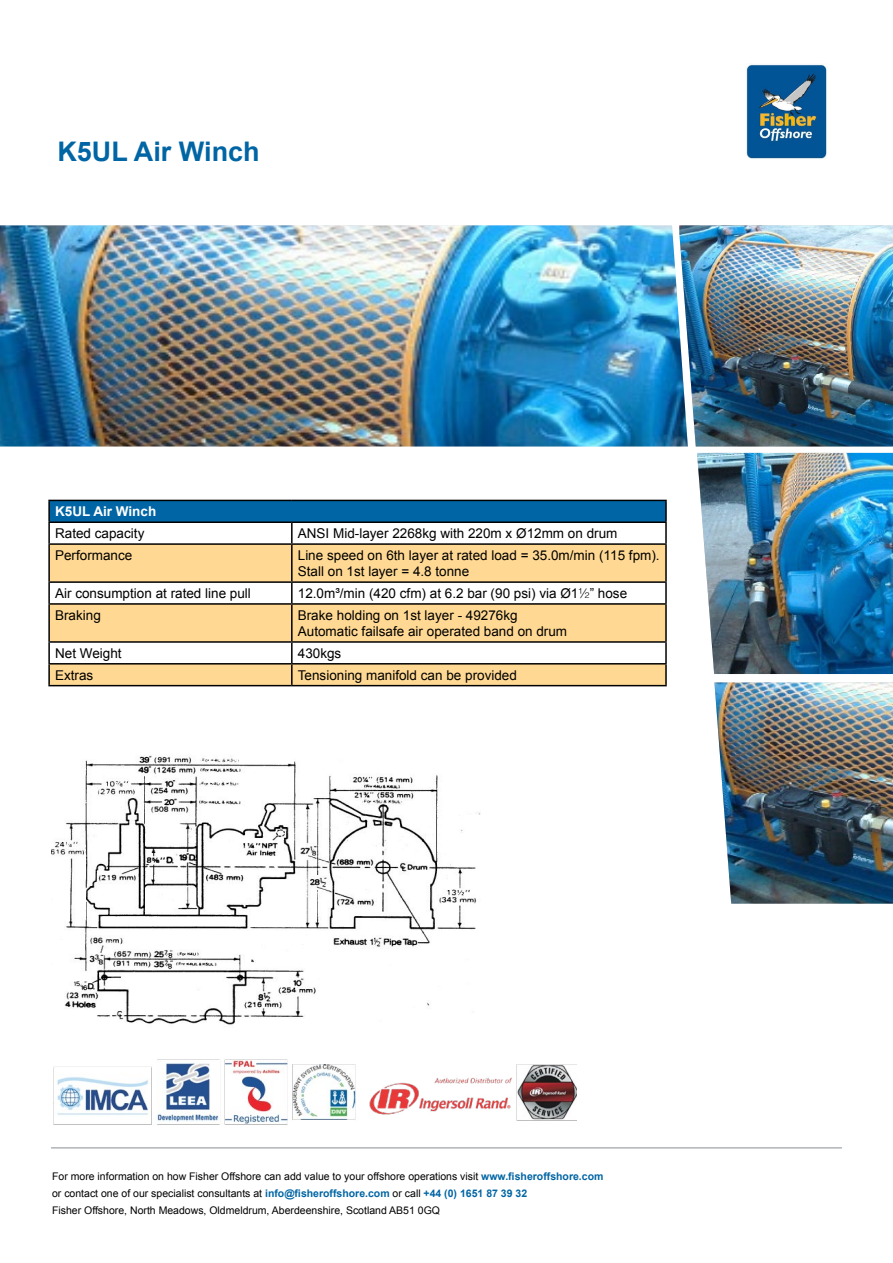
<style>
.page{position:relative;width:893px;height:1263px;background:#fff}
.page>*{position:absolute;margin:0;border:0;box-sizing:border-box;transform-origin:0 0}
.t1{font:700 27px "Arial";color:#0065a4}
.t2{font:13.5px/16.2px "Arial";color:#000}
.t3{font:700 13.5px "Arial";color:#fff}
.t4{font:10.5px/16.8px "Arial";color:#000}
.s1{font-family:"Helvetica";font-weight:300}
.s2{font-weight:700;color:#0065a4}
</style>
<div class="page">
<img style="left:746px;top:64px;width:81px;height:95px">
<hr style="left:51px;top:1147px;width:791px;height:1px;background:#b1b4b6">
<img style="left:697px;top:453px;width:196px;height:221px">
<img style="left:714px;top:682px;width:179px;height:222px">
<img style="left:0;top:225px;width:679px;height:221px">
<div style="left:50px;top:501px;width:615px;height:20px;background:#0065a4"></div>
<svg style="left:50px;top:545px;width:615px;height:140px;fill:#ffd994"></svg>
<hr style="left:291px;top:523px;width:2px;height:20px;background:#000">
<hr style="left:48px;top:543px;width:244px;height:2px;background:#000">
<hr style="left:292px;top:543px;width:375px;height:2px;background:#000">
<hr style="left:291px;top:545px;width:2px;height:36px;background:#000">
<hr style="left:48px;top:581px;width:244px;height:2px;background:#000">
<hr style="left:292px;top:581px;width:375px;height:2px;background:#000">
<hr style="left:291px;top:583px;width:2px;height:20px;background:#000">
<hr style="left:48px;top:603px;width:244px;height:2px;background:#000">
<hr style="left:292px;top:603px;width:375px;height:2px;background:#000">
<hr style="left:291px;top:605px;width:2px;height:36px;background:#000">
<hr style="left:48px;top:641px;width:244px;height:2px;background:#000">
<hr style="left:292px;top:641px;width:375px;height:2px;background:#000">
<hr style="left:291px;top:643px;width:2px;height:20px;background:#000">
<hr style="left:48px;top:663px;width:244px;height:1px;background:#000">
<hr style="left:292px;top:663px;width:375px;height:1px;background:#000">
<hr style="left:291px;top:664px;width:2px;height:21px;background:#000">
<hr style="left:48px;top:685px;width:244px;height:1px;background:#000">
<hr style="left:292px;top:685px;width:375px;height:1px;background:#000">
<hr style="left:291px;top:501px;width:2px;height:20px;background:#0065a4">
<hr style="left:48px;top:523px;width:2px;height:20px;background:#000">
<hr style="left:665px;top:523px;width:2px;height:20px;background:#000">
<hr style="left:48px;top:545px;width:2px;height:36px;background:#000">
<hr style="left:665px;top:545px;width:2px;height:36px;background:#000">
<hr style="left:48px;top:583px;width:2px;height:20px;background:#000">
<hr style="left:665px;top:583px;width:2px;height:20px;background:#000">
<hr style="left:48px;top:605px;width:2px;height:36px;background:#000">
<hr style="left:665px;top:605px;width:2px;height:36px;background:#000">
<hr style="left:48px;top:643px;width:2px;height:20px;background:#000">
<hr style="left:665px;top:643px;width:2px;height:20px;background:#000">
<hr style="left:48px;top:664px;width:2px;height:21px;background:#000">
<hr style="left:665px;top:664px;width:2px;height:21px;background:#000">
<hr style="left:48px;top:500px;width:244px;height:1px;background:#000">
<hr style="left:48px;top:501px;width:2px;height:20px;background:#000">
<hr style="left:292px;top:500px;width:375px;height:1px;background:#000">
<hr style="left:665px;top:501px;width:2px;height:20px;background:#000">
<hr style="left:48px;top:521px;width:244px;height:2px;background:#000">
<hr style="left:292px;top:521px;width:375px;height:2px;background:#000">
<img style="left:679px;top:225px;width:214px;height:221px">
<img style="left:53px;top:1059px;width:524px;height:66px">
<img style="left:51px;top:755px;width:429px;height:270px">
<h1 class="t1" style="left:57px;top:133px;width:204px">K5UL Air Winch</h1>
<p class="t3" style="left:55px;top:502px;width:103px">K5UL Air Winch</p>
<p class="t2" style="left:55px;top:525px;width:91px">Rated capacity</p>
<p class="t2" style="left:298px;top:525px;width:321px">ANSI Mid-layer 2268kg with 220m x Ø12mm on drum</p>
<p class="t2" style="left:55px;top:547px;width:79px">Performance</p>
<p class="t2" style="left:298px;top:547px;width:363px">Line speed on 6th layer at rated load = 35.0m/min (115 fpm).<br>Stall on 1st layer = 4.8 tonne</p>
<p class="t2" style="left:55px;top:585px;width:197px">Air consumption at rated line pull</p>
<p class="t2" style="left:298px;top:585px;width:331px">12.0m³/min (420 cfm) at 6.2 bar (90 psi) via Ø1<span class="s1">½</span>” hose</p>
<p class="t2" style="left:55px;top:607px;width:47px">Braking</p>
<p class="t2" style="left:298px;top:607px;width:271px">Brake holding on 1st layer - 49276kg<br>Automatic failsafe air operated band on drum</p>
<p class="t2" style="left:55px;top:645px;width:68px">Net Weight</p>
<p class="t2" style="left:298px;top:645px;width:45px">430kgs</p>
<p class="t2" style="left:55px;top:667px;width:40px">Extras</p>
<p class="t2" style="left:298px;top:667px;width:221px">Tensioning manifold can be provided</p>
<p class="t4" style="left:52px;top:1168px;width:553px">For more information on how Fisher Offshore can add value to your offshore operations visit <span class="s2">www.fisheroffshore.com </span>or contact one of our specialist consultants at <span class="s2">info@fisheroffshore.com</span> or call <span class="s2">+44 (0) 1651 87 39 32<br></span>Fisher Offshore, North Meadows, Oldmeldrum, Aberdeenshire, Scotland AB51 0GQ</p>
</div>
